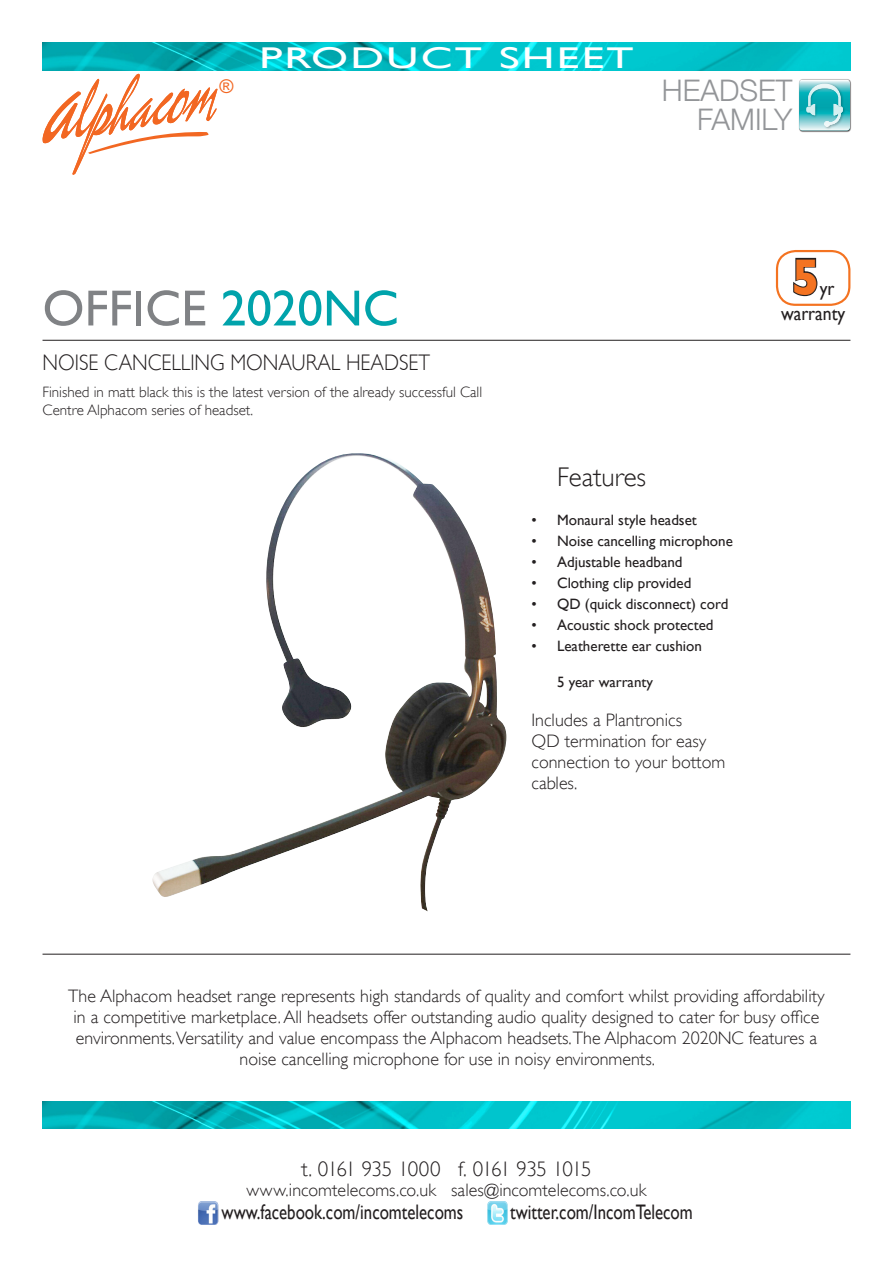
<style>
.page{position:relative;width:893px;height:1263px;background:#fff}
.page>*{position:absolute;margin:0;border:0;box-sizing:border-box;transform-origin:0 0}
.t1{font:700 52.65px "Gill Sans";color:#f47321;scale:.9 1}
.PRODUCT_HEADER{font:51px "Gill Sans";color:#808285}
.t2{font:30px "Gill Sans";letter-spacing:.05em;color:#fff;scale:1.5 1}
.t3{font:300 29.7px "Helvetica Neue";color:#939598}
.SPEC_DESCRIPTION{font:300 27px "Gill Sans";color:#231f20}
.PRODUCT_SUB_HEADER{font:300 22.5px "Gill Sans";color:#231f20;scale:.9 1}
.Page_intro{font:21px "Gill Sans";color:#231f20;scale:.8 1}
.Terms_copy{font:300 21px "Gill Sans";letter-spacing:-.045em;color:#231f20}
.t4{font:19.65px "Gill Sans";color:#231f20;scale:.9 1}
.t5{font:19.05px "Gill Sans Std";color:#f26722}
.SPEC_DESCRIPTION-2{font:300 18px/21px "Gill Sans";color:#231f20}
.Terms_copy-2{font:300 18px "Gill Sans";letter-spacing:.005em;color:#231f20}
.Prd_sht_bullets{font:15px "Gill Sans";color:#231f20}
.SPEC_DESCRIPTION-3{font:300 15px/18px "Gill Sans";color:#231f20}
.SPEC_DESCRIPTION-4{font:15px "Gill Sans";color:#231f20}
.s1{color:#00a3ab}
</style>
<div class="page">
<img style="left:799px;top:79px;width:53px;height:53px">
<svg style="left:799px;top:80px;width:51px;height:50px;background:#69c8cd"></svg>
<img style="left:43px;top:43px;width:807px;height:27px">
<img style="left:43px;top:1101px;width:807px;height:28px">
<svg style="left:43px;top:73px;width:174px;height:102px"></svg>
<img style="left:198px;top:1201px;width:20px;height:24px">
<img style="left:487px;top:1201px;width:21px;height:24px">
<hr style="left:43px;top:954px;width:807px;height:1px;background:#231f20">
<hr style="left:43px;top:340px;width:807px;height:1px;background:#231f20">
<img style="left:152px;top:453px;width:354px;height:458px">
<div style="left:776px;top:250px;width:74px;height:56px;border:2px solid #f47321;border-radius:19px"></div>
<svg style="left:793px;top:257px;width:25px;height:40px"></svg>
<p class="t5" style="left:219px;top:76px;width:16px">®</p>
<p class="t2" style="left:259px;top:40px;width:251px">PRODUCT SHEET</p>
<p class="t3" style="left:662px;top:72px;width:132px">HEADSET</p>
<p class="t3" style="left:697px;top:101px;width:97px">FAMILY</p>
<p class="PRODUCT_HEADER" style="left:43px;top:278px;width:358px">OFFICE <span class="s1">2020NC</span></p>
<p class="PRODUCT_SUB_HEADER" style="left:43px;top:350px;width:432px">NOISE CANCELLING MONAURAL HEADSET</p>
<p class="SPEC_DESCRIPTION-3" style="left:43px;top:383px;width:441px">Finished in matt black this is the latest version of the already successful Call<br>Centre Alphacom series of headset.</p>
<p class="t1" style="left:792px;top:246px;width:33px">5</p>
<p class="t4" style="left:820px;top:276px;width:18px">yr</p>
<p class="t4" style="left:781px;top:301px;width:73px">warranty</p>
<p class="SPEC_DESCRIPTION" style="left:557px;top:462px;width:91px">Features</p>
<p class="Prd_sht_bullets" style="left:531px;top:511px;width:167px">• Monaural style headset</p>
<p class="Prd_sht_bullets" style="left:531px;top:532px;width:203px">• Noise cancelling microphone</p>
<p class="Prd_sht_bullets" style="left:531px;top:553px;width:153px">• Adjustable headband</p>
<p class="Prd_sht_bullets" style="left:531px;top:574px;width:161px">• Clothing clip provided</p>
<p class="Prd_sht_bullets" style="left:531px;top:595px;width:198px">• QD (quick disconnect) cord</p>
<p class="Prd_sht_bullets" style="left:531px;top:616px;width:184px">• Acoustic shock protected</p>
<p class="Prd_sht_bullets" style="left:531px;top:637px;width:172px">• Leatherette ear cushion</p>
<p class="SPEC_DESCRIPTION-4" style="left:557px;top:673px;width:98px">5 year warranty</p>
<p class="SPEC_DESCRIPTION-2" style="left:531px;top:710px;width:195px">Includes a Plantronics<br>QD termination for easy connection to your bottom cables.</p>
<p class="SPEC_DESCRIPTION-2" style="left:68px;top:985px;width:758px;text-align:center">The Alphacom headset range represents high standards of quality and comfort whilst providing affordability in a competitive marketplace. All headsets offer outstanding audio quality designed to cater for busy office environments.Versatility and value encompass the Alphacom headsets.The Alphacom 2020NC features a noise cancelling microphone for use in noisy environments.</p>
<p class="Terms_copy" style="left:301px;top:1157px;width:291px">t. 0161 935 1000 f. 0161 935 1015</p>
<p class="Terms_copy-2" style="left:246px;top:1179px;width:401px">www.incomtelecoms.co.uk sales@incomtelecoms.co.uk</p>
<p class="Page_intro" style="left:222px;top:1200px;width:304px">www.facebook.com/incomtelecoms</p>
<p class="Page_intro" style="left:510px;top:1200px;width:230px">twitter.com/IncomTelecom</p>
</div>
